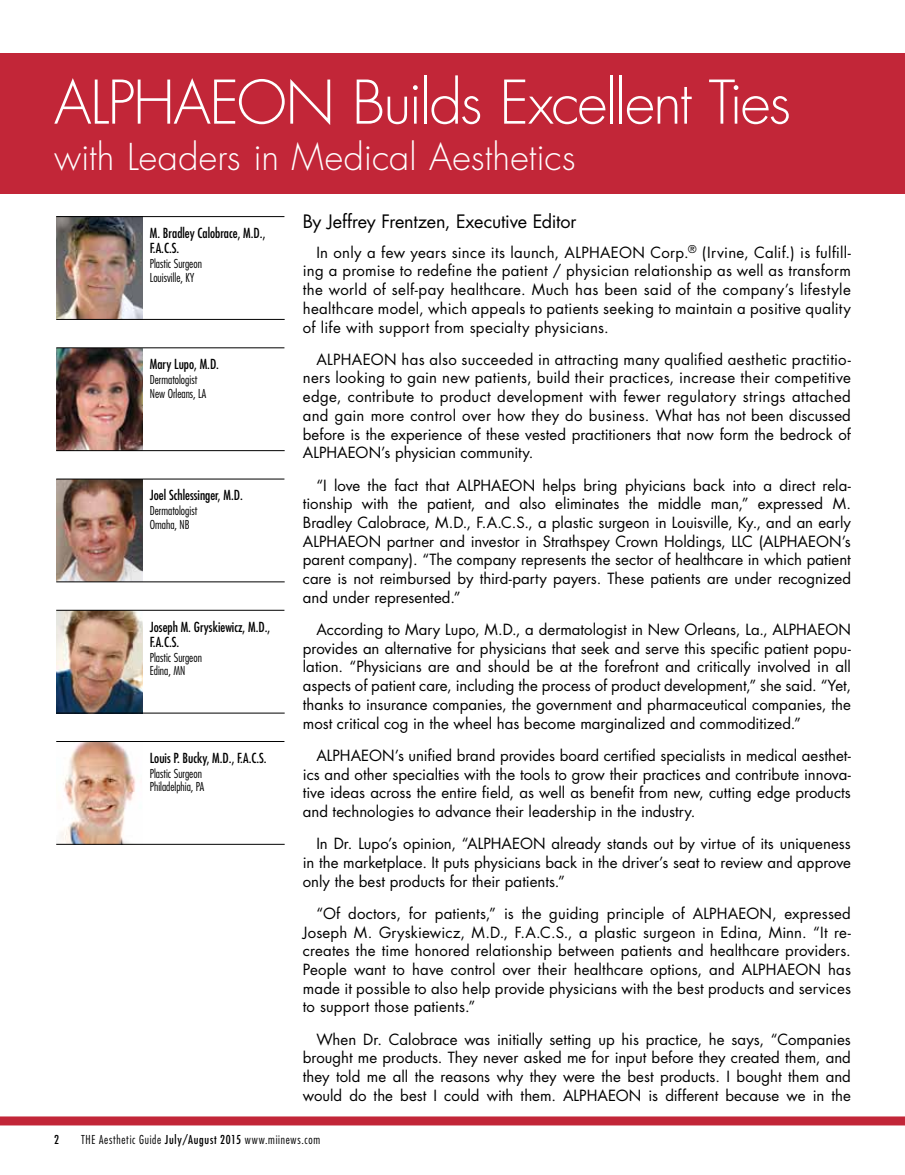
<style>
.page{position:relative;width:905px;height:1175px;background:#fff}
.page>*{position:absolute;margin:0;border:0;box-sizing:border-box;transform-origin:0 0}
.t1{font:300 58.5px "Futura";letter-spacing:-.03em;color:#fff}
.t2{font:300 36px "Futura";color:#fff}
.t3{font:18px "Futura";letter-spacing:-.01em;color:#000}
.t4{font:15px/18.8px "Futura";letter-spacing:.005em;color:#000;text-align:justify}
.t5{font:condensed 13.5px/15px "Futura";color:#000}
.t6{font:300 condensed 12px/13.5px "Futura";color:#000}
.t7{font:300 condensed 12px "Futura";letter-spacing:.06em;color:#000}
.t8{font:condensed 12px "Futura";color:#000}
.s1{font-weight:400}
</style>
<div class="page">
<div style="left:0;top:54px;width:904px;height:140px;background:#c22638"></div>
<hr style="left:904px;top:54px;width:1px;height:140px;background:#c22638">
<div style="left:0;top:1116px;width:904px;height:9px;background:#c22638"></div>
<img style="left:56px;top:217px;width:87px;height:102px">
<hr style="left:56px;top:216px;width:228px;height:1px;background:#000">
<hr style="left:56px;top:319px;width:229px;height:1px;background:#000">
<img style="left:56px;top:348px;width:87px;height:102px">
<hr style="left:56px;top:347px;width:228px;height:1px;background:#000">
<hr style="left:56px;top:450px;width:229px;height:1px;background:#000">
<img style="left:56px;top:479px;width:87px;height:102px">
<hr style="left:56px;top:478px;width:228px;height:1px;background:#000">
<hr style="left:56px;top:581px;width:229px;height:1px;background:#000">
<img style="left:56px;top:611px;width:87px;height:101px">
<hr style="left:56px;top:610px;width:228px;height:1px;background:#000">
<hr style="left:56px;top:712px;width:229px;height:1px;background:#000">
<img style="left:56px;top:742px;width:87px;height:102px">
<hr style="left:56px;top:741px;width:228px;height:1px;background:#000">
<hr style="left:56px;top:844px;width:229px;height:1px;background:#000">
<h1 class="t1" style="left:54px;top:67px;width:738px">ALPHAEON Builds Excellent Ties</h1>
<h2 class="t2" style="left:54px;top:135px;width:523px">with Leaders in Medical Aesthetics</h2>
<p class="t8" style="left:54px;top:1132px;width:6px">2</p>
<p class="t5" style="left:150px;top:225px;width:117px">M. Bradley Calobrace, M.D.,<br>F.A.C.S.</p>
<p class="t6" style="left:150px;top:257px;width:54px">Plastic Surgeon<br>Louisville, KY</p>
<p class="t5" style="left:150px;top:356px;width:71px">Mary Lupo, M.D.</p>
<p class="t6" style="left:150px;top:373px;width:58px">Dermatologist<br>New Orleans, LA</p>
<p class="t5" style="left:150px;top:488px;width:95px">Joel Schlessinger, M.D.</p>
<p class="t6" style="left:150px;top:504px;width:49px">Dermatologist<br>Omaha, NB</p>
<p class="t5" style="left:150px;top:619px;width:122px">Joseph M. Gryskiewicz, M.D.,<br>F.A.C.S.</p>
<p class="t6" style="left:150px;top:650px;width:54px">Plastic Surgeon<br>Edina, MN</p>
<p class="t5" style="left:150px;top:750px;width:118px">Louis P. Bucky, M.D., F.A.C.S.</p>
<p class="t6" style="left:150px;top:766px;width:56px">Plastic Surgeon<br>Philadelphia, PA</p>
<p class="t3" style="left:303px;top:210px;width:275px">By Jeffrey Frentzen, Executive Editor</p>
<p class="t4" style="left:303px;top:243px;width:549px;text-indent:14px">In only a few years since its launch, ALPHAEON Corp.<sup>®</sup> (Irvine, Calif.) is fulfill&shy;ing a promise to redefine the patient / physician relationship as well as transform the world of self-pay healthcare. Much has been said of the company’s lifestyle healthcare model, which appeals to patients seeking to maintain a positive quality of life with support from specialty physicians.</p>
<p class="t4" style="left:303px;top:350px;width:549px;text-indent:14px">ALPHAEON has also succeeded in attracting many qualified aesthetic practitio&shy;ners looking to gain new patients, build their practices, increase their competitive edge, contribute to product development with fewer regulatory strings attached and gain more control over how they do business. What has not been discussed before is the experience of these vested practitioners that now form the bedrock of ALPHAEON’s physician community.</p>
<p class="t4" style="left:303px;top:476px;width:549px;text-indent:14px">“I love the fact that ALPHAEON helps bring phyicians back into a direct rela&shy;tionship with the patient, and also eliminates the middle man,” expressed M.<br>Bradley Calobrace, M.D., F.A.C.S., a plastic surgeon in Louisville, Ky., and an early ALPHAEON partner and investor in Strathspey Crown Holdings, LLC (ALPHAEON’s parent company). “The company represents the sector of healthcare in which patient care is not reimbursed by third-party payers. These patients are under recognized and under represented.”</p>
<p class="t4" style="left:303px;top:620px;width:549px;text-indent:14px">According to Mary Lupo, M.D., a dermatologist in New Orleans, La., ALPHAEON provides an alternative for physicians that seek and serve this specific patient popu&shy;lation. “Physicians are and should be at the forefront and critically involved in all aspects of patient care, including the process of product development,” she said. “Yet, thanks to insurance companies, the government and pharmaceutical companies, the most critical cog in the wheel has become marginalized and commoditized.”</p>
<p class="t4" style="left:303px;top:746px;width:549px;text-indent:14px">ALPHAEON’s unified brand provides board certified specialists in medical aesthet&shy;ics and other specialties with the tools to grow their practices and contribute innova&shy;tive ideas across the entire field, as well as benefit from new, cutting edge products and technologies to advance their leadership in the industry.</p>
<p class="t4" style="left:303px;top:834px;width:549px;text-indent:14px">In Dr. Lupo’s opinion, “ALPHAEON already stands out by virtue of its uniqueness in the marketplace. It puts physicians back in the driver’s seat to review and approve only the best products for their patients.”</p>
<p class="t4" style="left:303px;top:904px;width:549px;text-indent:14px">“Of doctors, for patients,” is the guiding principle of ALPHAEON, expressed Joseph M. Gryskiewicz, M.D., F.A.C.S., a plastic surgeon in Edina, Minn. “It re&shy;creates the time honored relationship between patients and healthcare providers.<br>People want to have control over their healthcare options, and ALPHAEON has made it possible to also help provide physicians with the best products and services to support those patients.”</p>
<p class="t4" style="left:303px;top:1029px;width:549px;text-indent:14px">When Dr. Calobrace was initially setting up his practice, he says, “Companies brought me products. They never asked me for input before they created them, and they told me all the reasons why they were the best products. I bought them and would do the best I could with them. ALPHAEON is different because we in the</p>
<p class="t7" style="left:81px;top:1132px;width:240px">THE Aesthetic Guide <span class="s1">July/August 2015</span> www.miinews.com</p>
</div>
